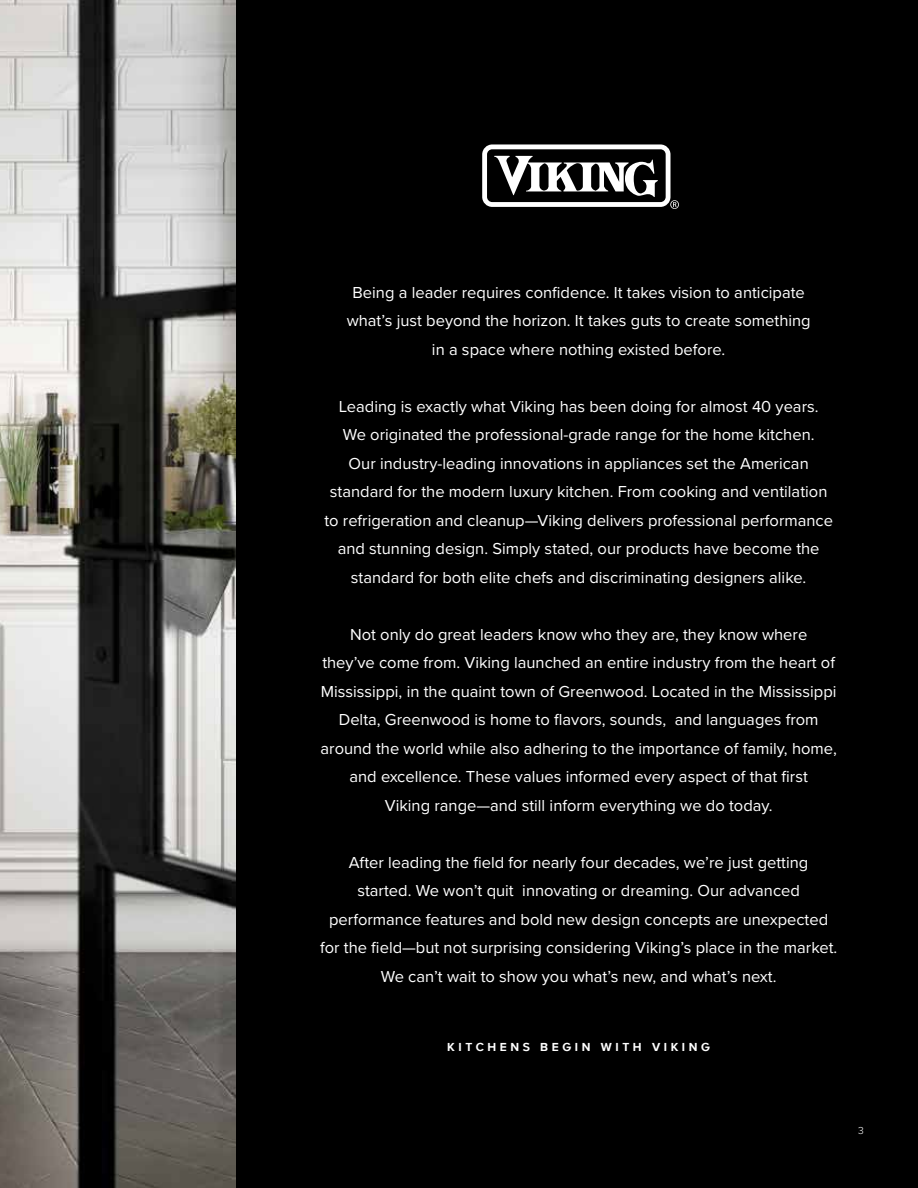
<style>
.page{position:relative;width:918px;height:1188px;background:#fff}
.page>*{position:absolute;margin:0;border:0;box-sizing:border-box;transform-origin:0 0}
.t1{font:16.5px/28.5px "Proxima Nova";color:#fff;text-align:center}
.t2{font:700 12px "Proxima Nova A";letter-spacing:.3em;color:#fff}
.t3{font:300 10.5px "Proxima Nova";color:#fff}
</style>
<div class="page">
<div style="left:234px;top:0;width:684px;height:1188px;background:#000"></div>
<img style="left:0;top:0;width:235px;height:1188px">
<svg style="left:482px;top:144px;width:197px;height:65px"></svg>
<p class="t1" style="left:347px;top:277px;width:466px">Being a leader requires confidence. It takes vision to anticipate what’s just beyond the horizon. It takes guts to create something in a space where nothing existed before.</p>
<p class="t1" style="left:324px;top:391px;width:510px">Leading is exactly what Viking has been doing for almost 40 years.<br>We originated the professional-grade range for the home kitchen.<br>Our industry-leading innovations in appliances set the American standard for the modern luxury kitchen. From cooking and ventilation to refrigeration and cleanup—Viking delivers professional performance and stunning design. Simply stated, our products have become the standard for both elite chefs and discriminating designers alike.</p>
<p class="t1" style="left:321px;top:619px;width:518px">Not only do great leaders know who they are, they know where<br>they’ve come from. Viking launched an entire industry from the heart of Mississippi, in the quaint town of Greenwood. Located in the Mississippi Delta, Greenwood is home to flavors, sounds, and languages from around the world while also adhering to the importance of family, home, and excellence. These values informed every aspect of that first<br>Viking range—and still inform everything we do today.</p>
<p class="t1" style="left:320px;top:847px;width:519px">After leading the field for nearly four decades, we’re just getting started. We won’t quit innovating or dreaming. Our advanced performance features and bold new design concepts are unexpected for the field—but not surprising considering Viking’s place in the market.<br>We can’t wait to show you what’s new, and what’s next.</p>
<p class="t2" style="left:447px;top:1038px;width:264px">KITCHENS BEGIN WITH VIKING</p>
<p class="t3" style="left:858px;top:1123px;width:7px">3</p>
</div>
